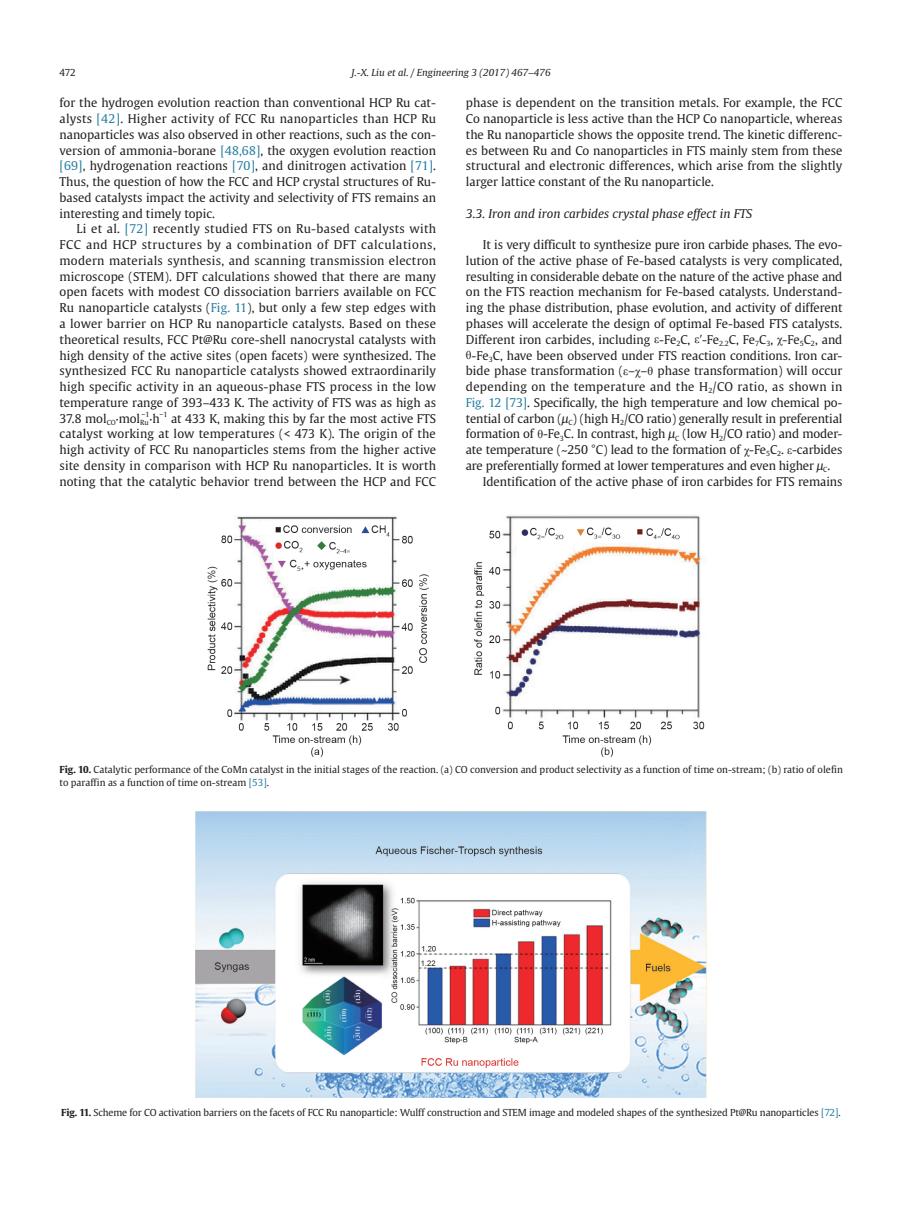
<style>
.page{position:relative;width:919px;height:1217px;background:#fff}
.page>*{position:absolute;margin:0;border:0;box-sizing:border-box;transform-origin:0 0}
.t1{font:12px/15.8px "Gulliver";color:#231f20;text-align:justify}
.t2{font:italic 12px "Gulliver";color:#231f20;scale:1.04 1}
.t3{font:9.6px/12.9px "Gulliver";letter-spacing:-.01em;color:#231f20}
.t4{font:italic 9.6px "Gulliver";color:#231f20;scale:1.04 1}
.t5{font:7.05px "Gulliver";color:#231f20}
.s1{color:#277ea2}
.s2{font-family:"Times New Roman"}
.s3{font-style:italic}
.s4{font-weight:700}
</style>
<div class="page">
<img style="left:207px;top:515px;width:498px;height:243px">
<img style="left:195px;top:811px;width:511px;height:286px">
<p class="t3" style="left:60px;top:66px;width:18px">472</p>
<p class="t4" style="left:351px;top:67px;width:193px">J.-X. Liu et al. / Engineering 3 (2017) 467–476</p>
<p class="t1" style="left:60px;top:95px;width:378px">for the hydrogen evolution reaction than conventional HCP Ru cat&shy;alysts <span class="s1">[42]</span>. Higher activity of FCC Ru nanoparticles than HCP Ru nanoparticles was also observed in other reactions, such as the con&shy;version of ammonia-borane <span class="s1">[48,68]</span>, the oxygen evolution reaction <span class="s1">[69]</span>, hydrogenation reactions <span class="s1">[70]</span>, and dinitrogen activation <span class="s1">[71]</span>.<br>Thus, the question of how the FCC and HCP crystal structures of Ru&shy;based catalysts impact the activity and selectivity of FTS remains an interesting and timely topic.</p>
<p class="t1" style="left:60px;top:221px;width:378px;text-indent:17px">Li et al. <span class="s1">[72]</span> recently studied FTS on Ru-based catalysts with FCC and HCP structures by a combination of DFT calculations, modern materials synthesis, and scanning transmission electron microscope (STEM). DFT calculations showed that there are many open facets with modest CO dissociation barriers available on FCC Ru nanoparticle catalysts (<span class="s1">Fig. 11</span>), but only a few step edges with a lower barrier on HCP Ru nanoparticle catalysts. Based on these theoretical results, FCC Pt@Ru core-shell nanocrystal catalysts with high density of the active sites (open facets) were synthesized. The synthesized FCC Ru nanoparticle catalysts showed extraordinarily high specific activity in an aqueous-phase FTS process in the low temperature range of 393–433 K. The activity of FTS was as high as 37.8 mol<sub>CO</sub>∙mol<sub>Ru</sub>∙h</p>
<p class="t1" style="left:466px;top:95px;width:378px">phase is dependent on the transition metals. For example, the FCC Co nanoparticle is less active than the HCP Co nanoparticle, whereas the Ru nanoparticle shows the opposite trend. The kinetic differenc&shy;es between Ru and Co nanoparticles in FTS mainly stem from these structural and electronic differences, which arise from the slightly larger lattice constant of the Ru nanoparticle.</p>
<p class="t2" style="left:466px;top:206px;width:277px">3.3. Iron and iron carbides crystal phase effect in FTS</p>
<p class="t1" style="left:466px;top:237px;width:378px;text-indent:17px">It is very difficult to synthesize pure iron carbide phases. The evo&shy;lution of the active phase of Fe-based catalysts is very complicated, resulting in considerable debate on the nature of the active phase and on the FTS reaction mechanism for Fe-based catalysts. Understand&shy;ing the phase distribution, phase evolution, and activity of different phases will accelerate the design of optimal Fe-based FTS catalysts.<br>Different iron carbides, including <span class="s2">ε</span>-Fe<sub>2</sub>C, <span class="s2">ε′</span>-Fe<sub>2.2</sub>C, Fe<sub>7</sub>C<sub>3</sub>, <span class="s2">χ</span>-Fe<sub>5</sub>C<sub>2</sub>, and <span class="s2">θ</span>-Fe<sub>3</sub>C, have been observed under FTS reaction conditions. Iron car&shy;bide phase transformation (<span class="s2">ε</span><span class="s3">–</span><span class="s2">χ</span><span class="s3">–</span><span class="s2">θ</span> phase transformation) will occur depending on the temperature and the H<sub>2</sub>/CO ratio, as shown in <span class="s1">Fig. 12 [73]</span>. Specifically, the high temperature and low chemical po&shy;tential of carbon (<span class="s3">µ</span><sub>C</sub>) (high H<sub>2</sub>/CO ratio) generally result in preferential formation of <span class="s2">θ</span>-Fe<sub>3</sub>C. In contrast, high <span class="s3">µ</span><sub>C</sub> (low H<sub>2</sub>/CO ratio) and moder&shy;ate temperature (~250 °C) lead to the formation of <span class="s2">χ</span>-Fe<sub>5</sub>C<sub>2</sub>. <span class="s2">ε</span>-carbides are preferentially formed at lower temperatures and even higher <span class="s3">µ</span><sub>C</sub>.</p>
<p class="t1" style="left:483px;top:473px;width:361px">Identification of the active phase of iron carbides for FTS remains</p>
<p class="t5" style="left:142px;top:409px;width:9px">−1</p>
<p class="t5" style="left:160px;top:409px;width:9px">−1</p>
<p class="t1" style="left:60px;top:410px;width:378px;text-indent:111px">at 433 K, making this by far the most active FTS catalyst working at low temperatures (&lt; 473 K). The origin of the high activity of FCC Ru nanoparticles stems from the higher active site density in comparison with HCP Ru nanoparticles. It is worth noting that the catalytic behavior trend between the HCP and FCC</p>
<p class="t3" style="left:60px;top:763px;width:784px"><span class="s4">Fig. 10.</span> Catalytic performance of the CoMn catalyst in the initial stages of the reaction. (a) CO conversion and product selectivity as a function of time on-stream; (b) ratio of olefin to paraffin as a function of time on-stream <span class="s1">[53]</span>.</p>
<p class="t3" style="left:61px;top:1105px;width:781px"><span class="s4">Fig. 11.</span> Scheme for CO activation barriers on the facets of FCC Ru nanoparticle: Wulff construction and STEM image and modeled shapes of the synthesized Pt@Ru nanoparticles <span class="s1">[72]</span>.</p>
</div>
